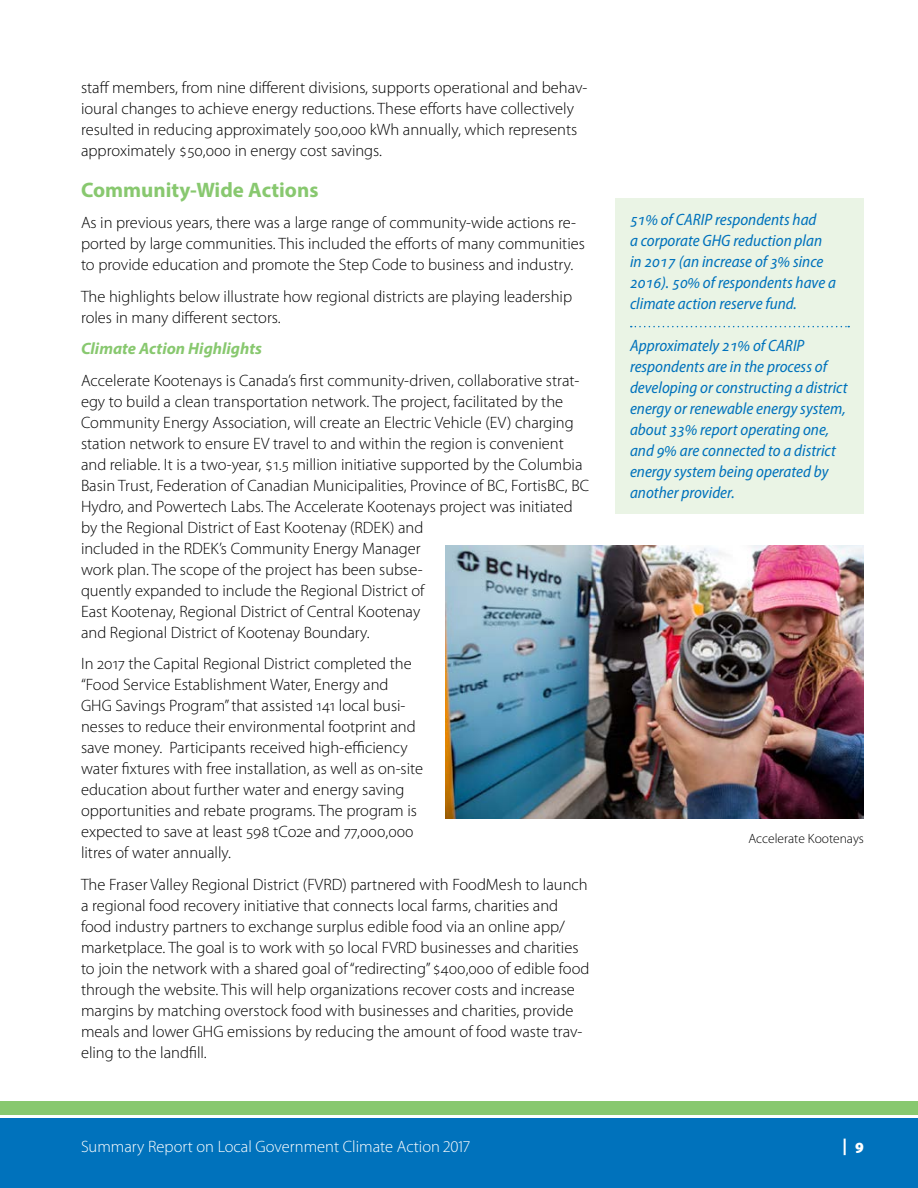
<style>
.page{position:relative;width:918px;height:1188px;background:#fff}
.page>*{position:absolute;margin:0;border:0;box-sizing:border-box;transform-origin:0 0}
.t1{font:700 21px "Myriad Pro";color:#88c86f}
.t2{font:300 16.5px/21px "Myriad Pro";color:#000}
.sidebar_copy_2{font:italic semi-condensed 16.5px/21px "Myriad Pro";color:#0072bc}
.sidebar_copy{font:italic semi-condensed 16.5px/21px "Myriad Pro";color:#0072bc}
.t3{font:300 16.5px "Myriad Pro";color:#fff}
.t4{font:italic 700 16.5px "Myriad Pro";color:#88c86f}
.t5{font:900 semi-condensed 16.5px "Myriad Pro";color:#fff}
.footnote{font:300 13.5px "Myriad Pro";color:#000}
</style>
<div class="page">
<div style="left:0;top:1118px;width:918px;height:70px;background:#0072bc"></div>
<div style="left:0;top:1102px;width:918px;height:13px;background:#88c86f"></div>
<div style="left:615px;top:198px;width:249px;height:315px;background:#eaf4e5"></div>
<svg style="left:631px;top:326px;width:218px;height:1px"></svg>
<img style="left:445px;top:545px;width:419px;height:273px">
<p class="t2" style="left:81px;top:78px;width:508px">staff members, from nine different divisions, supports operational and behav&shy;ioural changes to achieve energy reductions. These efforts have collectively resulted in reducing approximately 500,000 kWh annually, which represents approximately $50,000 in energy cost savings.</p>
<h2 class="t1" style="left:81px;top:176px;width:239px">Community-Wide Actions</h2>
<p class="t2" style="left:81px;top:213px;width:506px">As in previous years, there was a large range of community-wide actions re&shy;ported by large communities. This included the efforts of many communities to provide education and promote the Step Code to business and industry.</p>
<p class="t2" style="left:81px;top:286px;width:493px">The highlights below illustrate how regional districts are playing leadership roles in many different sectors.</p>
<h3 class="t4" style="left:81px;top:338px;width:183px">Climate Action Highlights</h3>
<h3 class="t2" style="left:81px;top:370px;width:510px">Accelerate Kootenays is Canada’s first community-driven, collaborative strat&shy;egy to build a clean transportation network. The project, facilitated by the Community Energy Association, will create an Electric Vehicle (EV) charging station network to ensure EV travel to and within the region is convenient and reliable. It is a two-year, $1.5 million initiative supported by the Columbia Basin Trust, Federation of Canadian Municipalities, Province of BC, FortisBC, BC Hydro, and Powertech Labs. The Accelerate Kootenays project was initiated by the Regional District of East Kootenay (RDEK) and<br>included in the RDEK’s Community Energy Manager<br>work plan. The scope of the project has been subse-<br>quently expanded to include the Regional District of<br>East Kootenay, Regional District of Central Kootenay<br>and Regional District of Kootenay Boundary.</h3>
<h3 class="t2" style="left:81px;top:654px;width:344px">In 2017 the Capital Regional District completed the “Food Service Establishment Water, Energy and GHG Savings Program” that assisted 141 local busi&shy;nesses to reduce their environmental footprint and save money. Participants received high-efficiency water fixtures with free installation, as well as on-site education about further water and energy saving opportunities and rebate programs. The program is expected to save at least 598 tCo2e and 77,000,000 litres of water annually.</h3>
<p class="t2" style="left:81px;top:874px;width:510px">The Fraser Valley Regional District (FVRD) partnered with FoodMesh to launch a regional food recovery initiative that connects local farms, charities and food industry partners to exchange surplus edible food via an online app/ marketplace. The goal is to work with 50 local FVRD businesses and charities to join the network with a shared goal of “redirecting” $400,000 of edible food through the website. This will help organizations recover costs and increase margins by matching overstock food with businesses and charities, provide meals and lower GHG emissions by reducing the amount of food waste trav&shy;eling to the landfill.</p>
<p class="sidebar_copy" style="left:630px;top:210px;width:208px">51% of CARIP respondents had<br>a corporate GHG reduction plan in 2017 (an increase of 3% since<br>2016). 50% of respondents have a climate action reserve fund.</p>
<p class="sidebar_copy_2" style="left:630px;top:336px;width:219px">Approximately 21% of CARIP respondents are in the process of developing or constructing a district energy or renewable energy system, about 33% report operating one, and 9% are connected to a district energy system being operated by another provider.</p>
<p class="footnote" style="left:748px;top:831px;width:117px">Accelerate Kootenays</p>
<p class="t3" style="left:81px;top:1138px;width:390px">Summary Report on Local Government Climate Action 2017</p>
<p class="t5" style="left:842px;top:1136px;width:23px">| 9</p>
</div>
